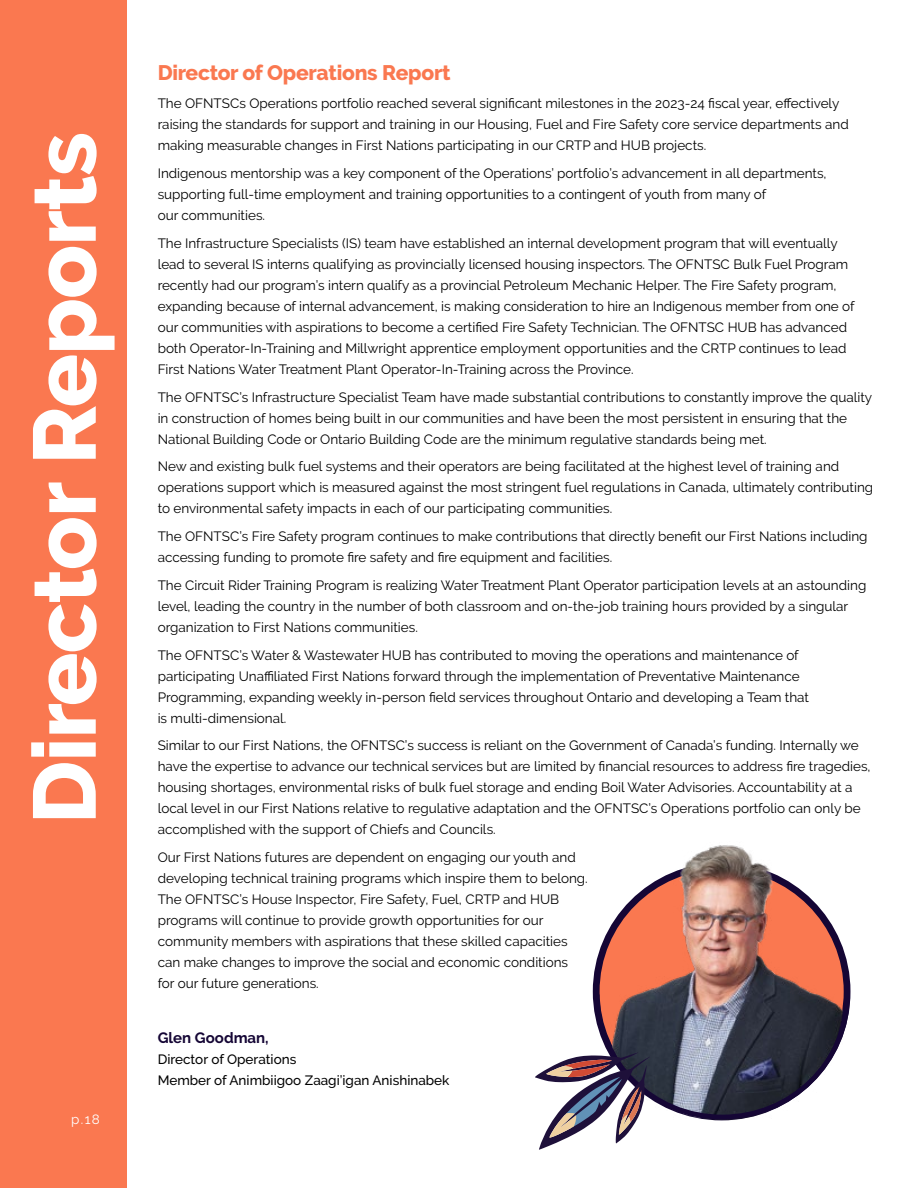
<style>
.page{position:relative;width:918px;height:1188px;background:#fff}
.page>*{position:absolute;margin:0;border:0;box-sizing:border-box;transform-origin:0 0}
.t1{font:800 21px "Raleway";letter-spacing:-.01em;color:#fa7850}
.t2{font:700 15px "Raleway";color:#150635}
.t3{font:13.5px/21px "Raleway";color:#000}
.t4{font:500 13.5px/21px "Raleway";color:#000}
.t5{font:13.5px "Raleway";color:#fff}
</style>
<div class="page">
<div style="left:0;top:0;width:127px;height:1188px;background:#fa7850"></div>
<img style="left:601px;top:845px;width:244px;height:145px">
<svg style="left:535px;top:990px;width:316px;height:160px"></svg>
<svg style="left:31px;top:134px;width:84px;height:684px"></svg>
<p class="t5" style="left:71px;top:1111px;width:30px">p.18</p>
<h1 class="t1" style="left:158px;top:61px;width:294px">Director of Operations Report</h1>
<p class="t3" style="left:158px;top:93px;width:693px">The OFNTSCs Operations portfolio reached several significant milestones in the 2023-24 fiscal year, effectively raising the standards for support and training in our Housing, Fuel and Fire Safety core service departments and making measurable changes in First Nations participating in our CRTP and HUB projects.</p>
<p class="t3" style="left:158px;top:163px;width:671px">Indigenous mentorship was a key component of the Operations’ portfolio’s advancement in all departments, supporting full-time employment and training opportunities to a contingent of youth from many of<br>our communities.</p>
<p class="t3" style="left:158px;top:232px;width:699px">The Infrastructure Specialists (IS) team have established an internal development program that will eventually lead to several IS interns qualifying as provincially licensed housing inspectors. The OFNTSC Bulk Fuel Program recently had our program’s intern qualify as a provincial Petroleum Mechanic Helper. The Fire Safety program, expanding because of internal advancement, is making consideration to hire an Indigenous member from one of our communities with aspirations to become a certified Fire Safety Technician. The OFNTSC HUB has advanced both Operator-In-Training and Millwright apprentice employment opportunities and the CRTP continues to lead First Nations Water Treatment Plant Operator-In-Training across the Province.</p>
<p class="t3" style="left:158px;top:386px;width:716px">The OFNTSC’s Infrastructure Specialist Team have made substantial contributions to constantly improve the quality in construction of homes being built in our communities and have been the most persistent in ensuring that the<br>National Building Code or Ontario Building Code are the minimum regulative standards being met.</p>
<p class="t3" style="left:158px;top:456px;width:717px">New and existing bulk fuel systems and their operators are being facilitated at the highest level of training and operations support which is measured against the most stringent fuel regulations in Canada, ultimately contributing to environmental safety impacts in each of our participating communities.</p>
<p class="t3" style="left:158px;top:526px;width:711px">The OFNTSC’s Fire Safety program continues to make contributions that directly benefit our First Nations including accessing funding to promote fire safety and fire equipment and facilities.</p>
<p class="t3" style="left:158px;top:575px;width:710px">The Circuit Rider Training Program is realizing Water Treatment Plant Operator participation levels at an astounding level, leading the country in the number of both classroom and on-the-job training hours provided by a singular organization to First Nations communities.</p>
<p class="t3" style="left:158px;top:644px;width:653px">The OFNTSC’s Water &amp; Wastewater HUB has contributed to moving the operations and maintenance of participating Unaffiliated First Nations forward through the implementation of Preventative Maintenance Programming, expanding weekly in-person field services throughout Ontario and developing a Team that is multi-dimensional.</p>
<p class="t3" style="left:158px;top:735px;width:714px">Similar to our First Nations, the OFNTSC’s success is reliant on the Government of Canada’s funding. Internally we have the expertise to advance our technical services but are limited by financial resources to address fire tragedies, housing shortages, environmental risks of bulk fuel storage and ending Boil Water Advisories. Accountability at a local level in our First Nations relative to regulative adaptation and the OFNTSC’s Operations portfolio can only be accomplished with the support of Chiefs and Councils.</p>
<p class="t3" style="left:158px;top:847px;width:432px">Our First Nations futures are dependent on engaging our youth and developing technical training programs which inspire them to belong.<br>The OFNTSC’s House Inspector, Fire Safety, Fuel, CRTP and HUB programs will continue to provide growth opportunities for our community members with aspirations that these skilled capacities can make changes to improve the social and economic conditions for our future generations.</p>
<p class="t2" style="left:158px;top:1030px;width:113px">Glen Goodman,</p>
<p class="t4" style="left:158px;top:1049px;width:293px">Director of Operations<br>Member of Animbiigoo Zaagi’igan Anishinabek</p>
</div>
